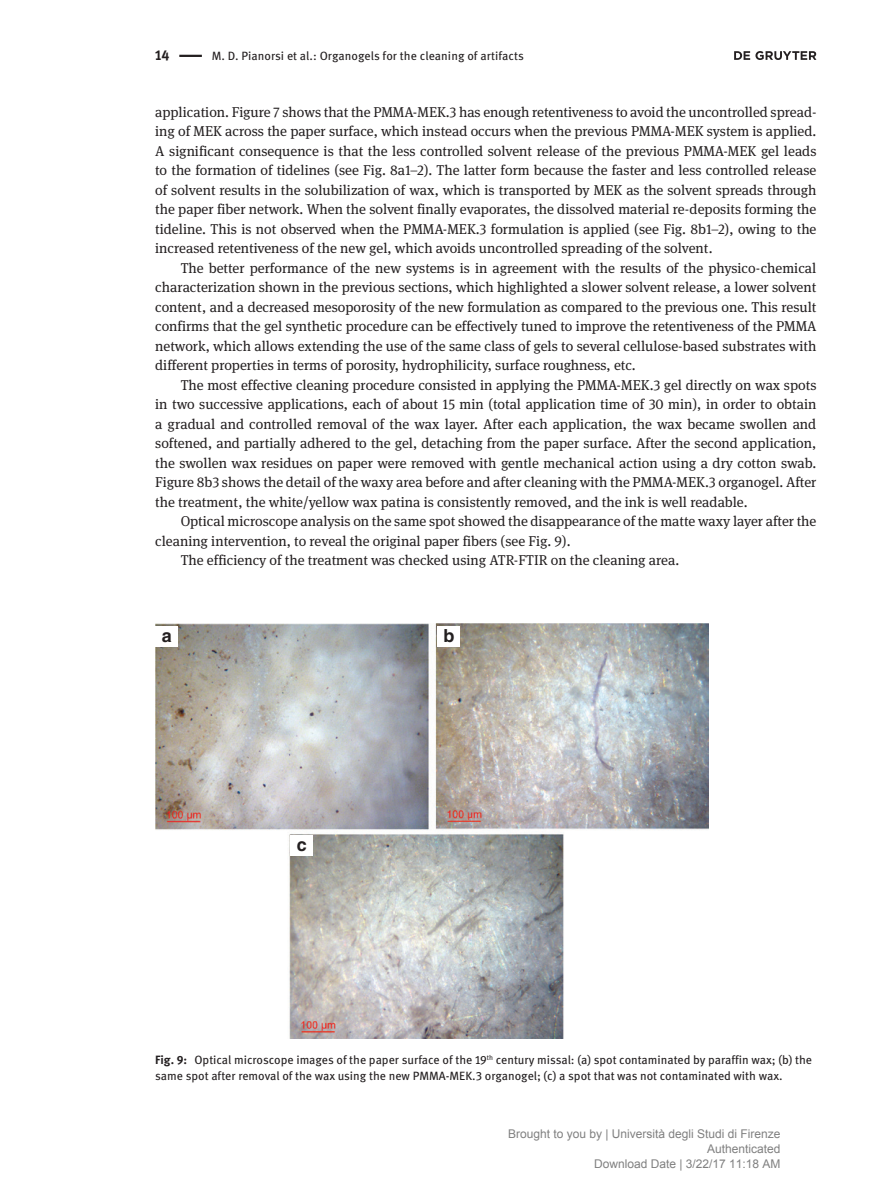
<style>
.page{position:relative;width:893px;height:1191px;background:#fff}
.page>*{position:absolute;margin:0;border:0;box-sizing:border-box;transform-origin:0 0}
.t1{font:700 18px "Helvetica";color:#231f20}
.t2{font:14.25px/19.5px "DG Meta Serif Science";color:#231f20;text-align:justify}
.t3{font:700 14.25px "DG Meta Science";color:#231f20}
.t4{font:12px/16.5px "DG Meta Science";color:#231f20}
.t5{font:12px/15px "Arial";color:#808080;text-align:right}
.s1{font-weight:700}
</style>
<div class="page">
<svg style="left:734px;top:51px;width:82px;height:9px"></svg>
<hr style="left:179px;top:55px;width:23px;height:2px;background:#231f20">
<img style="left:155px;top:623px;width:553px;height:415px">
<div style="left:156px;top:626px;width:22px;height:21px;background:#fff"></div>
<div style="left:291px;top:835px;width:22px;height:20px;background:#fff"></div>
<div style="left:437px;top:626px;width:22px;height:21px;background:#fff"></div>
<p class="t3" style="left:155px;top:44px;width:16px">14</p>
<p class="t4" style="left:212px;top:47px;width:314px">M. D. Pianorsi et al.: Organogels for the cleaning of artifacts</p>
<p class="t2" style="left:155px;top:102px;width:663px">application. Figure 7 shows that the PMMA-MEK.3 has enough retentiveness to avoid the uncontrolled spread&shy;ing of MEK across the paper surface, which instead occurs when the previous PMMA-MEK system is applied.<br>A significant consequence is that the less controlled solvent release of the previous PMMA-MEK gel leads to the formation of tidelines (see Fig. 8a1–2). The latter form because the faster and less controlled release of solvent results in the solubilization of wax, which is transported by MEK as the solvent spreads through the paper fiber network. When the solvent finally evaporates, the dissolved material re-deposits forming the tideline. This is not observed when the PMMA-MEK.3 formulation is applied (see Fig. 8b1–2), owing to the increased retentiveness of the new gel, which avoids uncontrolled spreading of the solvent.</p>
<p class="t2" style="left:155px;top:258px;width:663px;text-indent:26px">The better performance of the new systems is in agreement with the results of the physico-chemical characterization shown in the previous sections, which highlighted a slower solvent release, a lower solvent content, and a decreased mesoporosity of the new formulation as compared to the previous one. This result confirms that the gel synthetic procedure can be effectively tuned to improve the retentiveness of the PMMA network, which allows extending the use of the same class of gels to several cellulose-based substrates with different properties in terms of porosity, hydrophilicity, surface roughness, etc.</p>
<p class="t2" style="left:155px;top:375px;width:663px;text-indent:26px">The most effective cleaning procedure consisted in applying the PMMA-MEK.3 gel directly on wax spots in two successive applications, each of about 15 min (total application time of 30 min), in order to obtain a gradual and controlled removal of the wax layer. After each application, the wax became swollen and softened, and partially adhered to the gel, detaching from the paper surface. After the second application, the swollen wax residues on paper were removed with gentle mechanical action using a dry cotton swab.<br>Figure 8b3 shows the detail of the waxy area before and after cleaning with the PMMA-MEK.3 organogel. After the treatment, the white/yellow wax patina is consistently removed, and the ink is well readable.</p>
<p class="t2" style="left:181px;top:511px;width:637px">Optical microscope analysis on the same spot showed the disappearance of the matte waxy layer after the</p>
<p class="t2" style="left:155px;top:531px;width:417px">cleaning intervention, to reveal the original paper fibers (see Fig. 9).</p>
<p class="t2" style="left:181px;top:550px;width:500px">The efficiency of the treatment was checked using ATR-FTIR on the cleaning area.</p>
<p class="t1" style="left:162px;top:625px;width:12px">a</p>
<p class="t1" style="left:297px;top:833px;width:12px">c</p>
<p class="t1" style="left:443px;top:625px;width:12px">b</p>
<p class="t4" style="left:155px;top:1051px;width:658px"><span class="s1">Fig. 9:</span> Optical microscope images of the paper surface of the 19<sup>th</sup> century missal: (a) spot contaminated by paraffin wax; (b) the same spot after removal of the wax using the new PMMA-MEK.3 organogel; (c) a spot that was not contaminated with wax.</p>
<p class="t5" style="left:508px;top:1127px;width:274px">Brought to you by | Università degli Studi di Firenze<br>Authenticated<br>Download Date | 3/22/17 11:18 AM</p>
</div>
